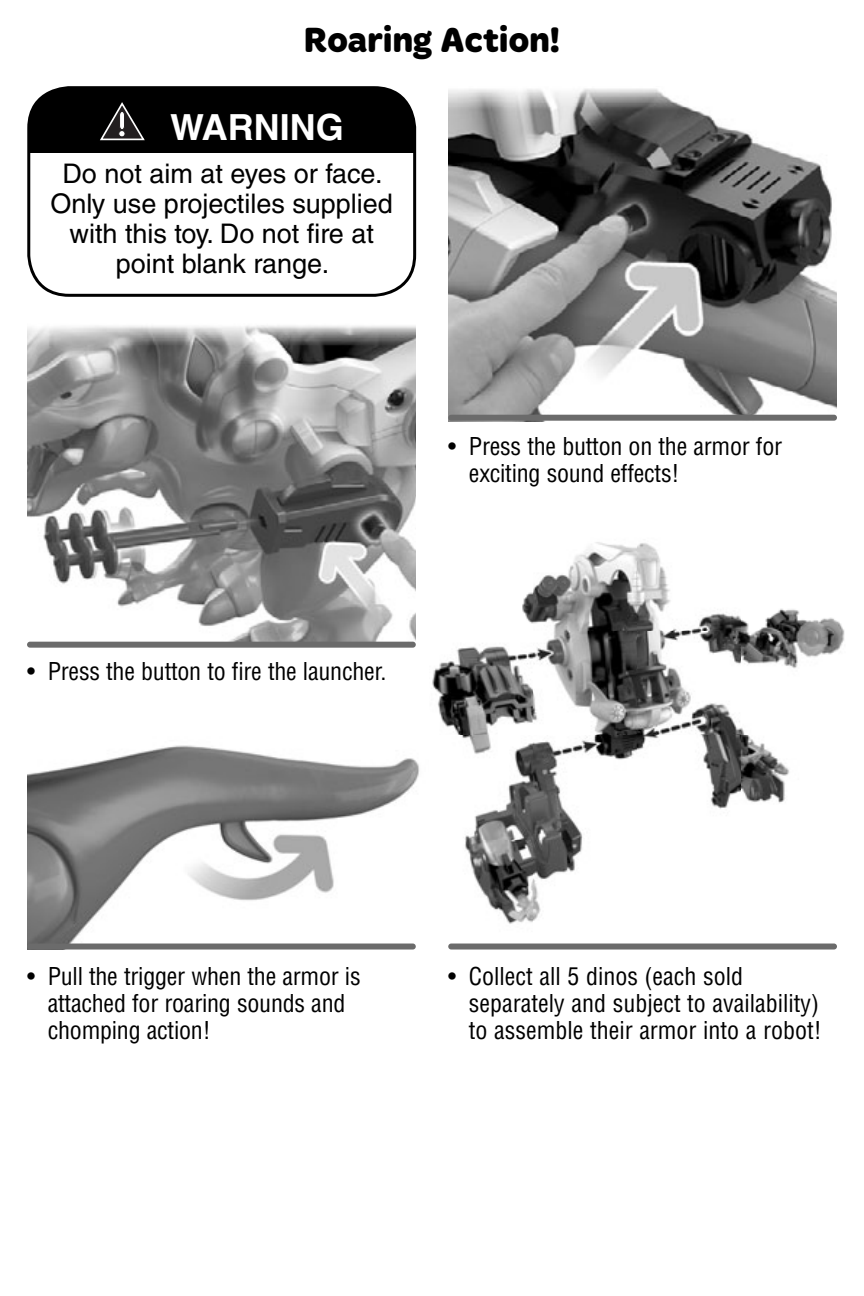
<style>
.page{position:relative;width:864px;height:1296px;background:#fff}
.page>*{position:absolute;margin:0;border:0;box-sizing:border-box;transform-origin:0 0}
.t1{font:700 36px "Merge Pro";color:#000}
.t2{font:700 36px "Helvetica LT Std";color:#fff}
.t3{font:27px/30px "Helvetica LT Std";color:#000;text-align:center}
.t4{font:condensed 24px/27px "Helvetica LT Std";letter-spacing:-.01em;color:#000}
</style>
<div class="page">
<img style="left:432px;top:542px;width:413px;height:402px">
<img style="left:27px;top:325px;width:389px;height:318px">
<img style="left:27px;top:745px;width:393px;height:200px">
<img style="left:448px;top:88px;width:389px;height:333px">
<div style="left:27px;top:642px;width:389px;height:6px;background:#6b6b6b;border-radius:3px"></div>
<div style="left:448px;top:944px;width:389px;height:6px;background:#6b6b6b;border-radius:3px"></div>
<svg style="left:27px;top:86px;width:389px;height:211px"></svg>
<svg style="left:100px;top:102px;width:45px;height:38px"></svg>
<svg style="left:119px;top:130px;width:6px;height:7px"></svg>
<div style="left:27px;top:944px;width:389px;height:6px;background:#6b6b6b;border-radius:3px"></div>
<div style="left:448px;top:415px;width:389px;height:6px;background:#6b6b6b;border-radius:3px"></div>
<h1 class="t1" style="left:304px;top:26px;width:259px">Roaring Action!</h1>
<h1 class="t2" style="left:170px;top:115px;width:175px">WARNING</h1>
<p class="t3" style="left:50px;top:161px;width:344px">Do not aim at eyes or face.<br>Only use projectiles supplied with this toy. Do not fire at point blank range.</p>
<p class="t4" style="left:469px;top:435px;width:315px;text-indent:-21px">• Press the button on the armor for exciting sound effects!</p>
<p class="t4" style="left:27px;top:660px;width:361px">• Press the button to fire the launcher.</p>
<p class="t4" style="left:48px;top:965px;width:314px;text-indent:-21px">• Pull the trigger when the armor is attached for roaring sounds and chomping action!</p>
<p class="t4" style="left:469px;top:965px;width:354px;text-indent:-21px">• Collect all 5 dinos (each sold separately and subject to availability) to assemble their armor into a robot!</p>
</div>
